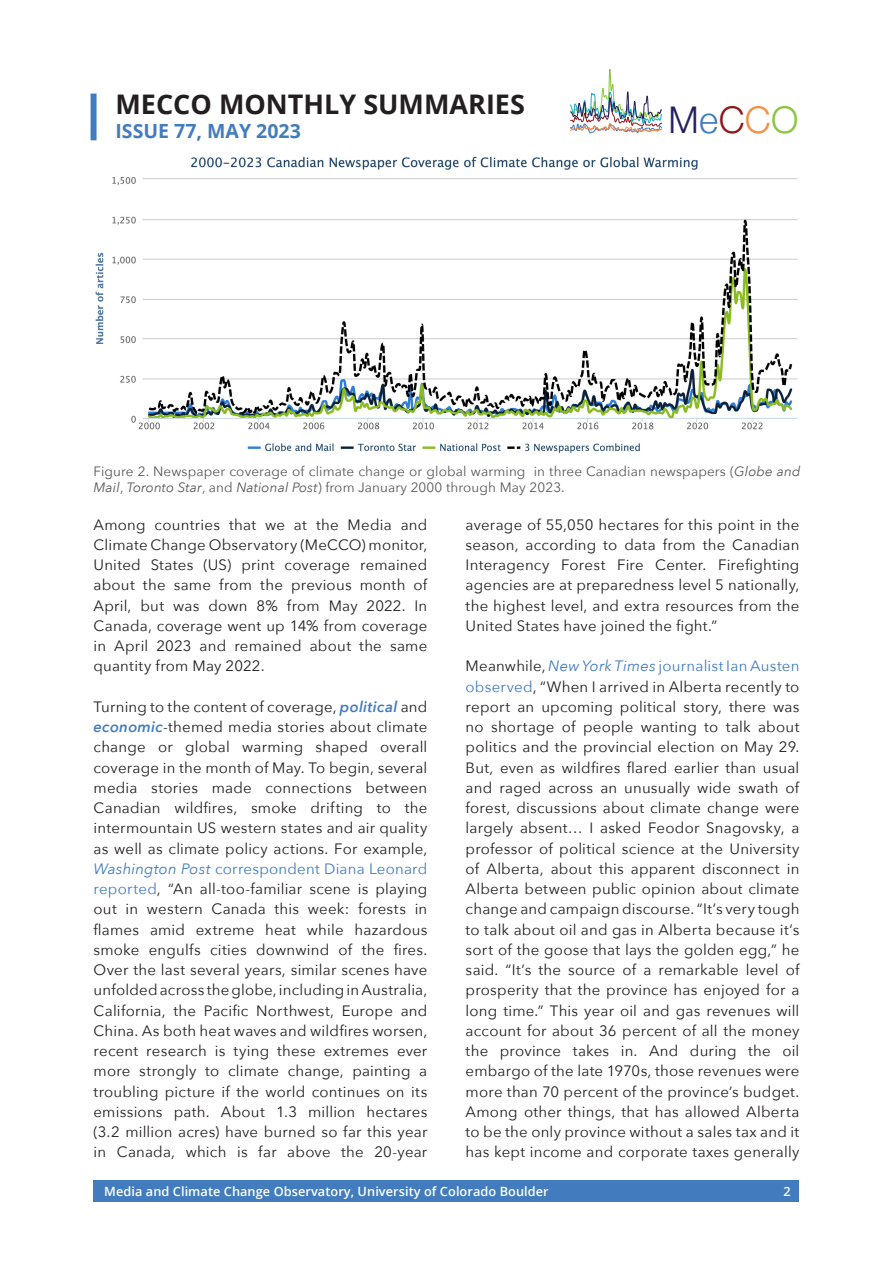
<style>
.page{position:relative;width:893px;height:1263px;background:#fff}
.page>*{position:absolute;margin:0;border:0;box-sizing:border-box;transform-origin:0 0}
.t1{font:300 36.9px "Helvetica Neue";letter-spacing:.01em;color:#252161}
.Page_Header_-_Black{font:700 27px "Open Sans";color:#231f20}
.Blue_Text_-_Align_Le{font:700 19.5px "Open Sans";color:#427cbf}
.Page_Section_Title{font:15px/20.2px "Avenir Next";letter-spacing:.015em;color:#231f20;text-align:justify}
.Page_Body_Text_-_Bla{font:15px/20.2px "Avenir Next";letter-spacing:.015em;color:#231f20;text-align:justify}
.Pull_Quote_Text{font:13.5px/16.2px "Avenir Next";letter-spacing:.01em;color:#57585a}
.t2{font:600 12.75px "Open Sans";letter-spacing:.005em;color:#fff}
.s1{color:#417bbf}
.s2{color:#90181b}
.s3{color:#f39044}
.s4{color:#8bc63e}
.s5{font-style:italic}
.s6{font-weight:600;font-style:italic;color:#427cbf}
.s7{font-style:italic;color:#427cbf}
.s8{color:#427cbf}
</style>
<div class="page">
<div style="left:91px;top:94px;width:6px;height:46px;background:#427cbf"></div>
<div style="left:94px;top:1180px;width:705px;height:21px;background:#427cbf"></div>
<img style="left:570px;top:69px;width:93px;height:64px">
<img style="left:95px;top:156px;width:703px;height:297px">
<p class="Page_Header_-_Black" style="left:116px;top:85px;width:411px">MECCO MONTHLY SUMMARIES</p>
<p class="Blue_Text_-_Align_Le" style="left:116px;top:117px;width:187px">ISSUE 77, MAY 2023</p>
<p class="t1" style="left:669px;top:90px;width:131px">M<span class="s1">e</span><span class="s2">C</span><span class="s3">C</span><span class="s4">O</span></p>
<p class="Pull_Quote_Text" style="left:94px;top:463px;width:709px">Figure 2. Newspaper coverage of climate change or global warming in three Canadian newspapers (<span class="s5">Globe and<br>Mail</span>, <span class="s5">Toronto Star</span>, and <span class="s5">National Post</span>) from January 2000 through May 2023.</p>
<p class="Page_Body_Text_-_Bla" style="left:94px;top:514px;width:335px">Among countries that we at the Media and Climate Change Observatory (MeCCO) monitor, United States (US) print coverage remained about the same from the previous month of April, but was down 8% from May 2022. In Canada, coverage went up 14% from coverage in April 2023 and remained about the same quantity from May 2022.</p>
<p class="Page_Section_Title" style="left:94px;top:696px;width:335px">Turning to the content of coverage, <span class="s6">political</span> and <span class="s6">economic</span>-themed media stories about climate change or global warming shaped overall coverage in the month of May. To begin, several media stories made connections between Canadian wildfires, smoke drifting to the intermountain US western states and air quality as well as climate policy actions. For example, <span class="s7">Washington Post</span> <span class="s8">correspondent Diana Leonard reported</span>, “An all-too-familiar scene is playing out in western Canada this week: forests in flames amid extreme heat while hazardous smoke engulfs cities downwind of the fires.<br>Over the last several years, similar scenes have unfolded across the globe, including in Australia, California, the Pacific Northwest, Europe and China. As both heat waves and wildfires worsen, recent research is tying these extremes ever more strongly to climate change, painting a troubling picture if the world continues on its emissions path. About 1.3 million hectares (3.2 million acres) have burned so far this year in Canada, which is far above the 20-year</p>
<p class="Page_Section_Title" style="left:466px;top:514px;width:335px">average of 55,050 hectares for this point in the season, according to data from the Canadian Interagency Forest Fire Center. Firefighting agencies are at preparedness level 5 nationally, the highest level, and extra resources from the United States have joined the fight.”</p>
<p class="Page_Section_Title" style="left:466px;top:655px;width:335px">Meanwhile, <span class="s7">New York Times</span> <span class="s8">journalist Ian Austen observed</span>, “When I arrived in Alberta recently to report an upcoming political story, there was no shortage of people wanting to talk about politics and the provincial election on May 29.<br>But, even as wildfires flared earlier than usual and raged across an unusually wide swath of forest, discussions about climate change were largely absent… I asked Feodor Snagovsky, a professor of political science at the University of Alberta, about this apparent disconnect in Alberta between public opinion about climate change and campaign discourse. “It’s very tough to talk about oil and gas in Alberta because it’s sort of the goose that lays the golden egg,” he said. “It’s the source of a remarkable level of prosperity that the province has enjoyed for a long time.” This year oil and gas revenues will account for about 36 percent of all the money the province takes in. And during the oil embargo of the late 1970s, those revenues were more than 70 percent of the province’s budget.<br>Among other things, that has allowed Alberta to be the only province without a sales tax and it has kept income and corporate taxes generally</p>
<p class="t2" style="left:104px;top:1182px;width:446px">Media and Climate Change Observatory, University of Colorado Boulder</p>
<p class="t2" style="left:784px;top:1182px;width:9px">2</p>
</div>
